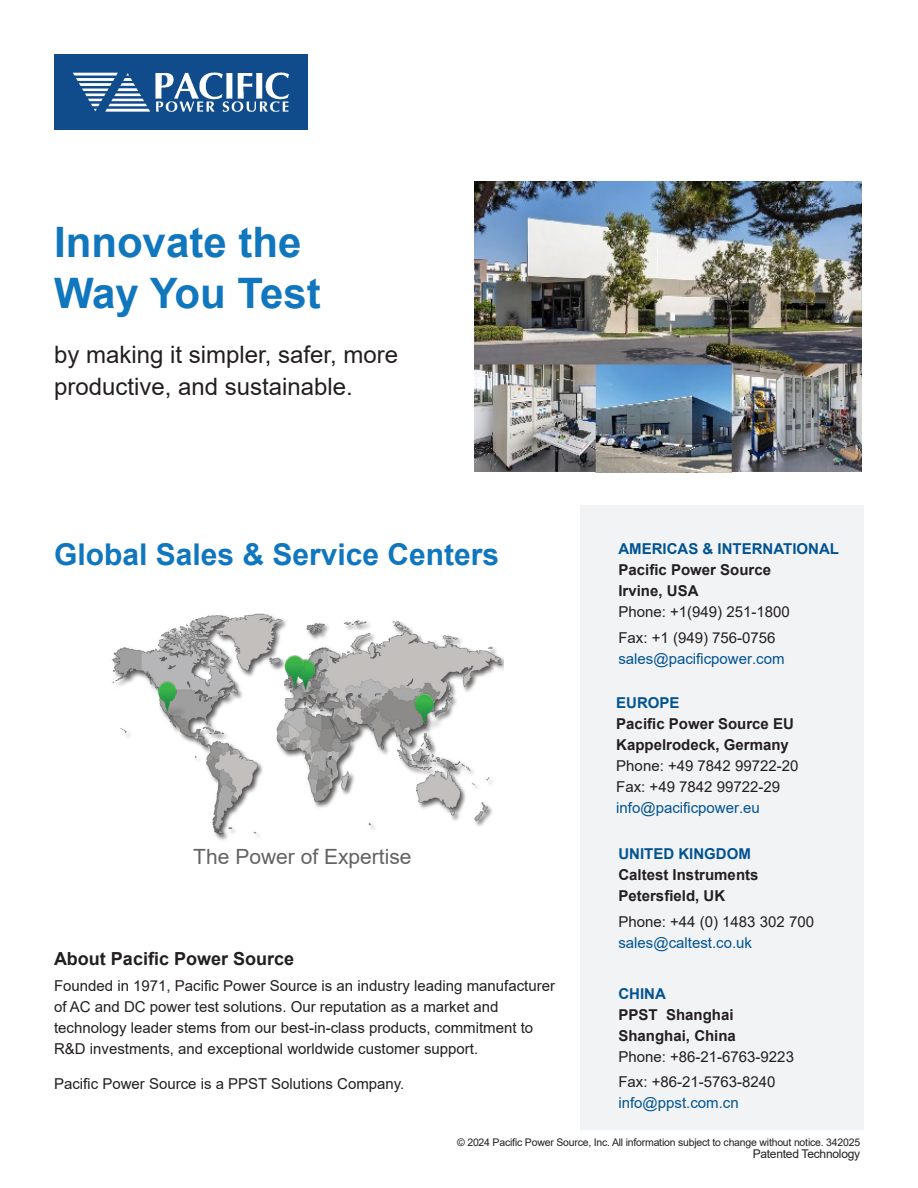
<style>
.page{position:relative;width:918px;height:1188px;background:#fff}
.page>*{position:absolute;margin:0;border:0;box-sizing:border-box;transform-origin:0 0}
.Header_Level_2{font:700 42px/50.4px "Arial";color:#1077be}
.Header_Level_2-2{font:700 30px "Arial";color:#1077be}
.Subhead2{font:24px/31.5px "Arial";color:#231f20}
.Header_Level_2-3{font:21px "Arial";color:#636366}
.Header_Level_2-4{font:700 18px "Arial";color:#231f20}
.Header_Level_2-5{font:15px/21px "Arial";color:#231f20}
.White_Subheader{font:700 15px "Arial";color:#231f20}
.White_Subheader-2{font:15px "Arial";color:#015393}
.White_Subheader-3{font:15px/21px "Arial";color:#231f20}
.White_Subheader-4{font:700 15px "Arial";color:#015393}
.NOTES{font:12px "Arial";letter-spacing:-.02em;color:#231f20}
.NOTES-2{font:10.5px "Arial";letter-spacing:-.02em;color:#231f20}
.s1{font-weight:700}
</style>
<div class="page">
<div style="left:580px;top:505px;width:283px;height:625px;background:#f2f3f4"></div>
<img style="left:112px;top:613px;width:392px;height:227px">
<img style="left:150px;top:701px;width:47px;height:25px">
<img style="left:157px;top:680px;width:21px;height:38px">
<img style="left:288px;top:679px;width:47px;height:26px">
<img style="left:305px;top:658px;width:11px;height:17px">
<img style="left:406px;top:713px;width:47px;height:26px">
<img style="left:414px;top:693px;width:20px;height:37px">
<img style="left:278px;top:675px;width:46px;height:26px">
<img style="left:285px;top:654px;width:20px;height:39px">
<img style="left:475px;top:181px;width:386px;height:291px">
<img style="left:54px;top:54px;width:253px;height:76px">
<p class="Header_Level_2" style="left:54px;top:218px;width:268px">Innovate the<br>Way You Test</p>
<p class="Subhead2" style="left:54px;top:339px;width:346px">by making it simpler, safer, more productive, and sustainable.</p>
<p class="Header_Level_2-2" style="left:54px;top:533px;width:447px">Global Sales &amp; Service Centers</p>
<p class="Header_Level_2-3" style="left:193px;top:842px;width:220px">The Power of Expertise</p>
<p class="Header_Level_2-4" style="left:54px;top:946px;width:242px">About Pacific Power Source</p>
<p class="Header_Level_2-5" style="left:54px;top:975px;width:503px">Founded in 1971, Pacific Power Source is an industry leading manufacturer of AC and DC power test solutions. Our reputation as a market and technology leader stems from our best-in-class products, commitment to R&amp;D investments, and exceptional worldwide customer support.</p>
<p class="Header_Level_2-5" style="left:54px;top:1073px;width:352px">Pacific Power Source is a PPST Solutions Company.</p>
<p class="White_Subheader-4" style="left:618px;top:538px;width:222px">AMERICAS &amp; INTERNATIONAL</p>
<p class="White_Subheader" style="left:618px;top:559px;width:154px">Pacific Power Source</p>
<p class="White_Subheader-3" style="left:618px;top:580px;width:173px"><span class="s1">Irvine, USA<br></span>Phone: +1(949) 251-1800</p>
<p class="White_Subheader-3" style="left:618px;top:627px;width:159px">Fax: +1 (949) 756-0756</p>
<p class="White_Subheader-2" style="left:618px;top:648px;width:168px">sales@pacificpower.com</p>
<p class="White_Subheader-4" style="left:616px;top:692px;width:65px">EUROPE</p>
<p class="White_Subheader" style="left:616px;top:713px;width:179px">Pacific Power Source EU</p>
<p class="White_Subheader" style="left:616px;top:734px;width:174px">Kappelrodeck, Germany</p>
<p class="Header_Level_2-5" style="left:616px;top:755px;width:184px">Phone: +49 7842 99722-20</p>
<p class="Header_Level_2-5" style="left:616px;top:776px;width:165px">Fax: +49 7842 99722-29</p>
<p class="White_Subheader-2" style="left:616px;top:798px;width:145px">info@pacificpower.eu</p>
<p class="White_Subheader-4" style="left:618px;top:843px;width:134px">UNITED KINGDOM</p>
<p class="White_Subheader" style="left:618px;top:864px;width:142px">Caltest Instruments</p>
<p class="White_Subheader" style="left:618px;top:885px;width:108px">Petersfield, UK</p>
<p class="Header_Level_2-5" style="left:618px;top:911px;width:197px">Phone: +44 (0) 1483 302 700</p>
<p class="White_Subheader-2" style="left:618px;top:932px;width:135px">sales@caltest.co.uk</p>
<p class="White_Subheader-4" style="left:618px;top:983px;width:49px">CHINA</p>
<p class="White_Subheader" style="left:618px;top:1004px;width:117px">PPST Shanghai</p>
<p class="Header_Level_2-5" style="left:618px;top:1025px;width:177px"><span class="s1">Shanghai, China<br></span>Phone: +86-21-6763-9223</p>
<p class="Header_Level_2-5" style="left:618px;top:1071px;width:159px">Fax: +86-21-5763-8240</p>
<p class="White_Subheader-2" style="left:618px;top:1093px;width:122px">info@ppst.com.cn</p>
<p class="NOTES-2" style="left:457px;top:1135px;width:405px">© 2024 Pacific Power Source, Inc. All information subject to change without notice. 342025</p>
<p class="NOTES" style="left:753px;top:1145px;width:109px">Patented Technology</p>
</div>
